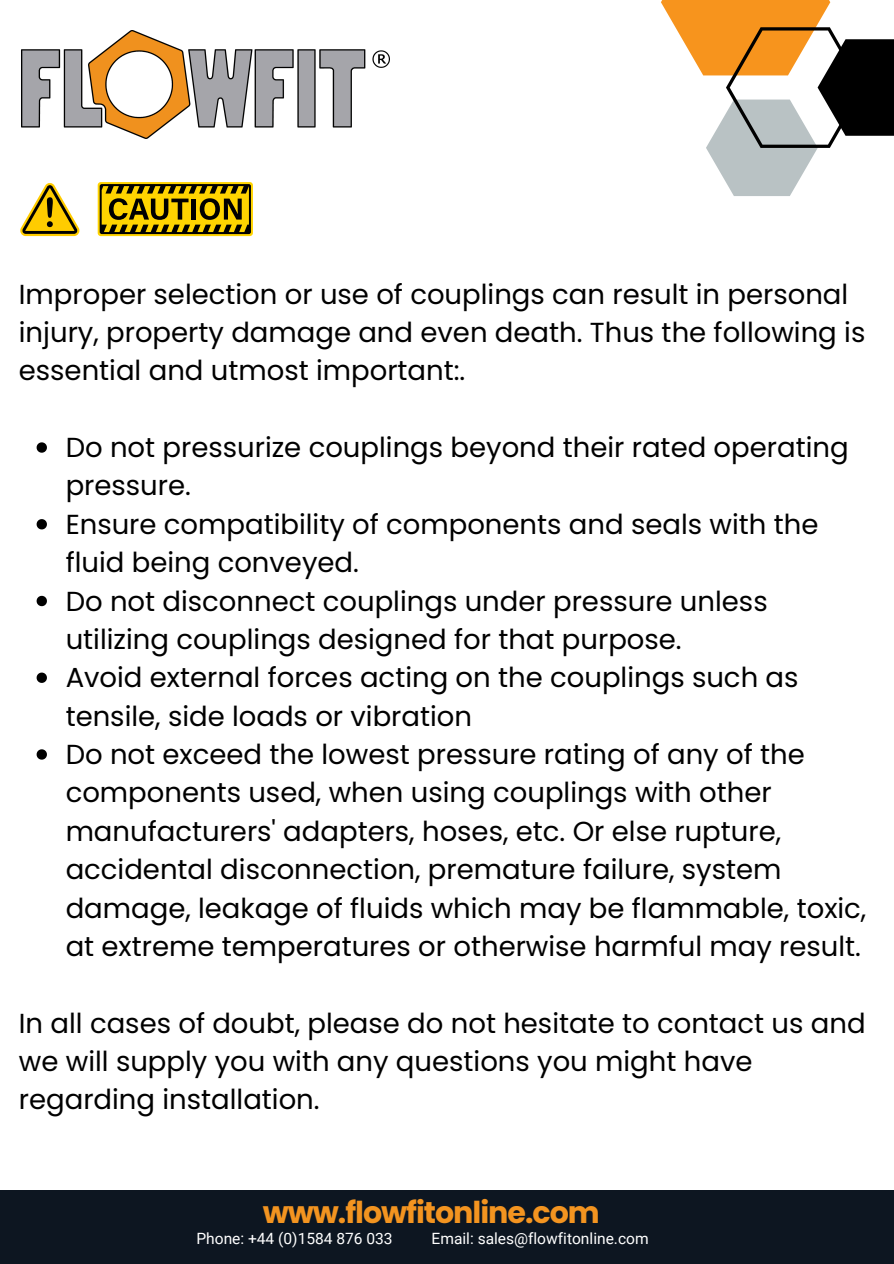
<style>
.page{position:relative;width:894px;height:1264px;background:#fff}
.page>*{position:absolute;margin:0;border:0;box-sizing:border-box;transform-origin:0 0}
.t1{font:700 30.15px "Poppins";letter-spacing:-.035em;color:#f39420}
.t2{font:27.45px/38.4px "Poppins";color:#000}
.t3{font:15.6px "Roboto";color:#fff}
</style>
<div class="page">
<img style="left:21px;top:31px;width:368px;height:108px">
<svg style="left:37px;top:442px;width:10px;height:10px"></svg>
<svg style="left:37px;top:519px;width:10px;height:10px"></svg>
<svg style="left:37px;top:596px;width:10px;height:10px"></svg>
<svg style="left:37px;top:672px;width:10px;height:11px"></svg>
<svg style="left:37px;top:749px;width:10px;height:10px"></svg>
<svg style="left:661px;top:0;width:232px;height:196px"></svg>
<div style="left:0;top:1190px;width:893px;height:73px;background:#0d1621"></div>
<svg style="left:20px;top:183px;width:60px;height:53px"></svg>
<div style="left:98px;top:182px;width:155px;height:54px;background:linear-gradient(to right,#eac100,#eac200);border-radius:3px"></div>
<svg style="left:100px;top:184px;width:151px;height:50px;background:#937a00"></svg>
<p class="t2" style="left:19px;top:275px;width:847px">Improper selection or use of couplings can result in personal injury, property damage and even death. Thus the following is essential and utmost important:.</p>
<p class="t2" style="left:66px;top:428px;width:784px">Do not pressurize couplings beyond their rated operating pressure.</p>
<p class="t2" style="left:66px;top:505px;width:754px">Ensure compatibility of components and seals with the fluid being conveyed.</p>
<p class="t2" style="left:66px;top:581px;width:703px">Do not disconnect couplings under pressure unless utilizing couplings designed for that purpose.</p>
<h2 class="t2" style="left:66px;top:658px;width:734px">Avoid external forces acting on the couplings such as tensile, side loads or vibration</h2>
<p class="t2" style="left:66px;top:735px;width:802px">Do not exceed the lowest pressure rating of any of the components used, when using couplings with other manufacturers' adapters, hoses, etc. Or else rupture, accidental disconnection, premature failure, system damage, leakage of fluids which may be flammable, toxic, at extreme temperatures or otherwise harmful may result.</p>
<p class="t2" style="left:19px;top:1003px;width:848px">In all cases of doubt, please do not hesitate to contact us and we will supply you with any questions you might have regarding installation.</p>
<p class="t1" style="left:263px;top:1190px;width:338px">www.flowfitonline.com</p>
<p class="t3" style="left:196px;top:1229px;width:198px">Phone: +44 (0)1584 876 033</p>
<p class="t3" style="left:431px;top:1229px;width:218px">Email: sales@flowfitonline.com</p>
</div>
